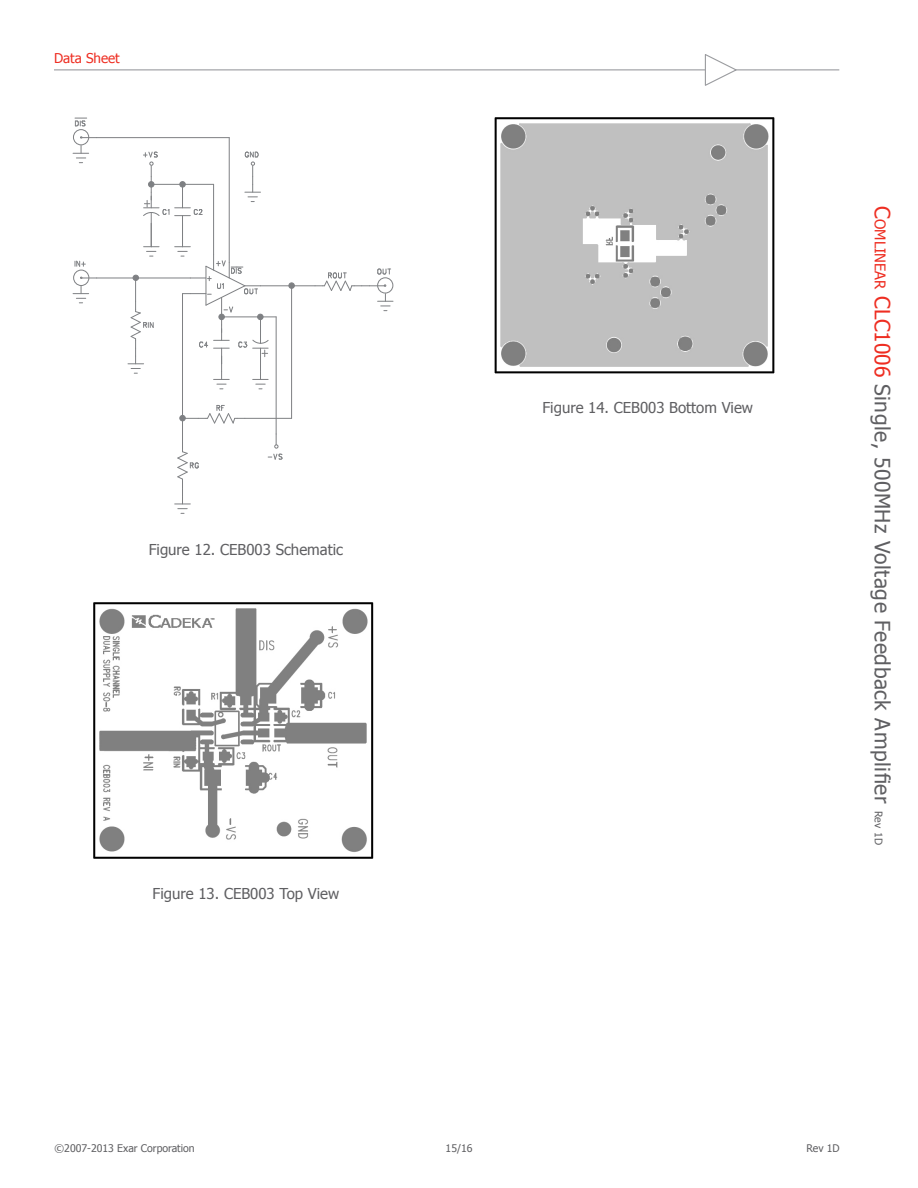
<style>
.page{position:relative;width:918px;height:1188px;background:#fff}
.page>*{position:absolute;margin:0;border:0;box-sizing:border-box;transform-origin:0 0}
.t1{font:21px "Tahoma";letter-spacing:.025em;color:#5f5f62}
.Body_Text{font:15px "Tahoma";color:#5f5f62}
.t2{font:13.5px "Tahoma";color:#ee2e22}
.t3{font:10.5px "Tahoma";color:#5f5f62}
.s1{color:#ee2e22}
.s2{font-size:14.7px;color:#ee2e22}
.s3{font-size:10.5px}
</style>
<div class="page">
<div style="left:73px;top:270px;width:16px;height:16px;border:1px solid #7e8083;border-radius:50%"></div>
<svg style="left:80px;top:277px;width:17px;height:2px"></svg>
<svg style="left:73px;top:286px;width:16px;height:17px"></svg>
<svg style="left:75px;top:260px;width:10px;height:7px"></svg>
<div style="left:73px;top:129px;width:16px;height:16px;border:1px solid #7e8083;border-radius:50%"></div>
<svg style="left:80px;top:136px;width:17px;height:3px"></svg>
<svg style="left:73px;top:145px;width:16px;height:18px"></svg>
<svg style="left:75px;top:118px;width:12px;height:8px"></svg>
<hr style="left:151px;top:213px;width:1px;height:34px;background:#7e8083">
<hr style="left:182px;top:216px;width:1px;height:31px;background:#7e8083">
<svg style="left:268px;top:434px;width:15px;height:26px"></svg>
<svg style="left:144px;top:223px;width:15px;height:34px"></svg>
<svg style="left:245px;top:151px;width:16px;height:51px"></svg>
<hr style="left:261px;top:285px;width:31px;height:1px;background:#7e8083">
<hr style="left:291px;top:286px;width:1px;height:132px;background:#7e8083">
<hr style="left:245px;top:418px;width:47px;height:1px;background:#7e8083">
<hr style="left:182px;top:294px;width:1px;height:124px;background:#7e8083">
<hr style="left:136px;top:278px;width:54px;height:1px;background:#7e8083">
<hr style="left:97px;top:278px;width:39px;height:1px;background:#7e8083">
<hr style="left:213px;top:184px;width:1px;height:71px;background:#7e8083">
<hr style="left:183px;top:184px;width:31px;height:1px;background:#7e8083">
<hr style="left:97px;top:137px;width:132px;height:1px;background:#7e8083">
<hr style="left:229px;top:138px;width:1px;height:124px;background:#7e8083">
<hr style="left:276px;top:317px;width:1px;height:117px;background:#7e8083">
<svg style="left:289px;top:269px;width:104px;height:42px"></svg>
<div style="left:288px;top:282px;width:7px;height:7px;border:1px solid #7e8083;border-radius:50%"></div>
<svg style="left:175px;top:405px;width:70px;height:109px"></svg>
<div style="left:179px;top:415px;width:7px;height:6px;border:1px solid #7e8083;border-radius:50%"></div>
<svg style="left:128px;top:275px;width:26px;height:99px"></svg>
<svg style="left:143px;top:151px;width:59px;height:66px"></svg>
<div style="left:179px;top:181px;width:7px;height:6px;border:1px solid #7e8083;border-radius:50%"></div>
<svg style="left:175px;top:223px;width:101px;height:166px"></svg>
<img style="left:93px;top:602px;width:281px;height:257px">
<img style="left:494px;top:117px;width:281px;height:257px">
<hr style="left:54px;top:69px;width:785px;height:1px;background:#9b9ca0">
<svg style="left:704px;top:54px;width:34px;height:32px"></svg>
<p class="t2" style="left:54px;top:49px;width:67px">Data Sheet</p>
<p class="Body_Text" style="left:149px;top:539px;width:196px">Figure 12. CEB003 Schematic</p>
<p class="Body_Text" style="left:153px;top:883px;width:188px">Figure 13. CEB003 Top View</p>
<p class="Body_Text" style="left:542px;top:398px;width:212px">Figure 14. CEB003 Bottom View</p>
<h1 class="t1" style="left:897px;top:206px;width:640px;rotate:90deg"><span class="s1">C</span><span class="s2">omlinear</span> <span class="s1">CLC1006</span> Single, 500MHz Voltage Feedback Amplifier <span class="s3">Rev 1D</span></h1>
<p class="t3" style="left:55px;top:1141px;width:142px">©2007-2013 Exar Corporation</p>
<p class="t3" style="left:446px;top:1141px;width:28px">15/16</p>
<p class="t3" style="left:806px;top:1141px;width:35px">Rev 1D</p>
</div>
